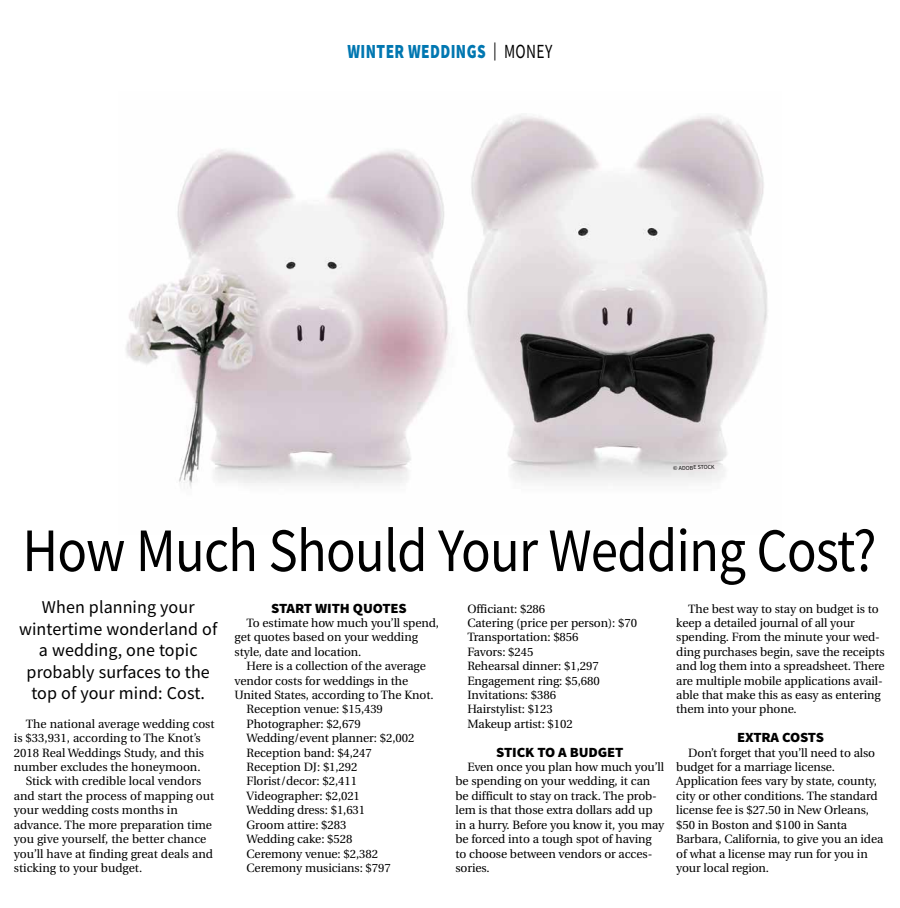
<style>
.page{position:relative;width:900px;height:908px;background:#fff}
.page>*{position:absolute;margin:0;border:0;box-sizing:border-box;transform-origin:0 0}
.t1{font:61.7px "Source Sans Pro";letter-spacing:-.015em;color:#000;scale:.89 1}
.t2{font:900 20px "Source Sans Pro";letter-spacing:.025em;color:#0077b1;scale:.77 1}
.t3{font:18px/21.6px "Source Sans Pro";letter-spacing:.005em;color:#000;text-align:center}
.t4{font:900 14px "Source Sans Pro";letter-spacing:-.01em;color:#000;scale:1.05 1}
.t5{font:12px/14.4px "Utopia";letter-spacing:-.01em;color:#000}
.t6{font:6px "Source Sans Pro";color:#000}
.s1{font-weight:400;font-size:18px;color:#000}
.s2{font-weight:400;color:#000}
</style>
<div class="page">
<img style="left:126px;top:115px;width:642px;height:373px">
<h2 class="t2" style="left:348px;top:38px;width:268px">WINTER WEDDINGS <span class="s1">|</span> <span class="s2">MONEY</span></h2>
<p class="t6" style="left:673px;top:464px;width:43px;rotate:-2deg">© ADOBE STOCK</p>
<h1 class="t1" style="left:22px;top:511px;width:961px">How Much Should Your Wedding Cost?</h1>
<h3 class="t3" style="left:19px;top:596px;width:200px">When planning your wintertime wonderland of a wedding, one topic probably surfaces to the top of your mind: Cost.</h3>
<p class="t5" style="left:14px;top:716px;width:202px;text-indent:12px">The national average wedding cost is $33,931, according to The Knot’s 2018 Real Weddings Study, and this number excludes the honeymoon.</p>
<p class="t5" style="left:14px;top:774px;width:202px;text-indent:12px">Stick with credible local vendors and start the process of mapping out your wedding costs months in advance. The more preparation time you give yourself, the better chance you’ll have at finding great deals and sticking to your budget.</p>
<p class="t4" style="left:271px;top:598px;width:131px">START WITH QUOTES</p>
<p class="t5" style="left:235px;top:615px;width:206px;text-indent:12px">To estimate how much you’ll spend, get quotes based on your wedding style, date and location.</p>
<p class="t5" style="left:247px;top:659px;width:181px">Here is a collection of the average</p>
<p class="t5" style="left:235px;top:673px;width:175px">vendor costs for weddings in the</p>
<p class="t5" style="left:235px;top:687px;width:200px">United States, according to The Knot.</p>
<p class="t5" style="left:247px;top:702px;width:138px">Reception venue: $15,439</p>
<p class="t5" style="left:247px;top:716px;width:116px">Photographer: $2,679</p>
<p class="t5" style="left:247px;top:731px;width:169px">Wedding/event planner: $2,002</p>
<p class="t5" style="left:247px;top:745px;width:127px">Reception band: $4,247</p>
<p class="t5" style="left:247px;top:759px;width:112px">Reception DJ: $1,292</p>
<p class="t5" style="left:247px;top:774px;width:112px">Florist/decor: $2,411</p>
<p class="t5" style="left:247px;top:788px;width:115px">Videographer: $2,021</p>
<p class="t5" style="left:247px;top:803px;width:120px">Wedding dress: $1,631</p>
<p class="t5" style="left:247px;top:817px;width:101px">Groom attire: $283</p>
<p class="t5" style="left:247px;top:831px;width:107px">Wedding cake: $528</p>
<p class="t5" style="left:247px;top:846px;width:133px">Ceremony venue: $2,382</p>
<p class="t5" style="left:247px;top:860px;width:146px">Ceremony musicians: $797</p>
<p class="t5" style="left:467px;top:601px;width:171px">Officiant: $286<br>Catering (price per person): $70<br>Transportation: $856<br>Favors: $245<br>Rehearsal dinner: $1,297<br>Engagement ring: $5,680<br>Invitations: $386<br>Hairstylist: $123<br>Makeup artist: $102</p>
<p class="t4" style="left:496px;top:742px;width:123px">STICK TO A BUDGET</p>
<p class="t5" style="left:455px;top:759px;width:210px;text-indent:12px">Even once you plan how much you’ll be spending on your wedding, it can be difficult to stay on track. The prob&shy;lem is that those extra dollars add up in a hurry. Before you know it, you may be forced into a tough spot of having to choose between vendors or acces&shy;sories.</p>
<p class="t5" style="left:676px;top:601px;width:210px;text-indent:12px">The best way to stay on budget is to keep a detailed journal of all your spending. From the minute your wed&shy;ding purchases begin, save the receipts and log them into a spreadsheet. There are multiple mobile applications avail&shy;able that make this as easy as entering them into your phone.</p>
<p class="t4" style="left:737px;top:727px;width:84px">EXTRA COSTS</p>
<p class="t5" style="left:676px;top:745px;width:209px;text-indent:12px">Don’t forget that you’ll need to also budget for a marriage license.<br>Application fees vary by state, county, city or other conditions. The standard license fee is $27.50 in New Orleans, $50 in Boston and $100 in Santa Barbara, California, to give you an idea of what a license may run for you in your local region.</p>
</div>
